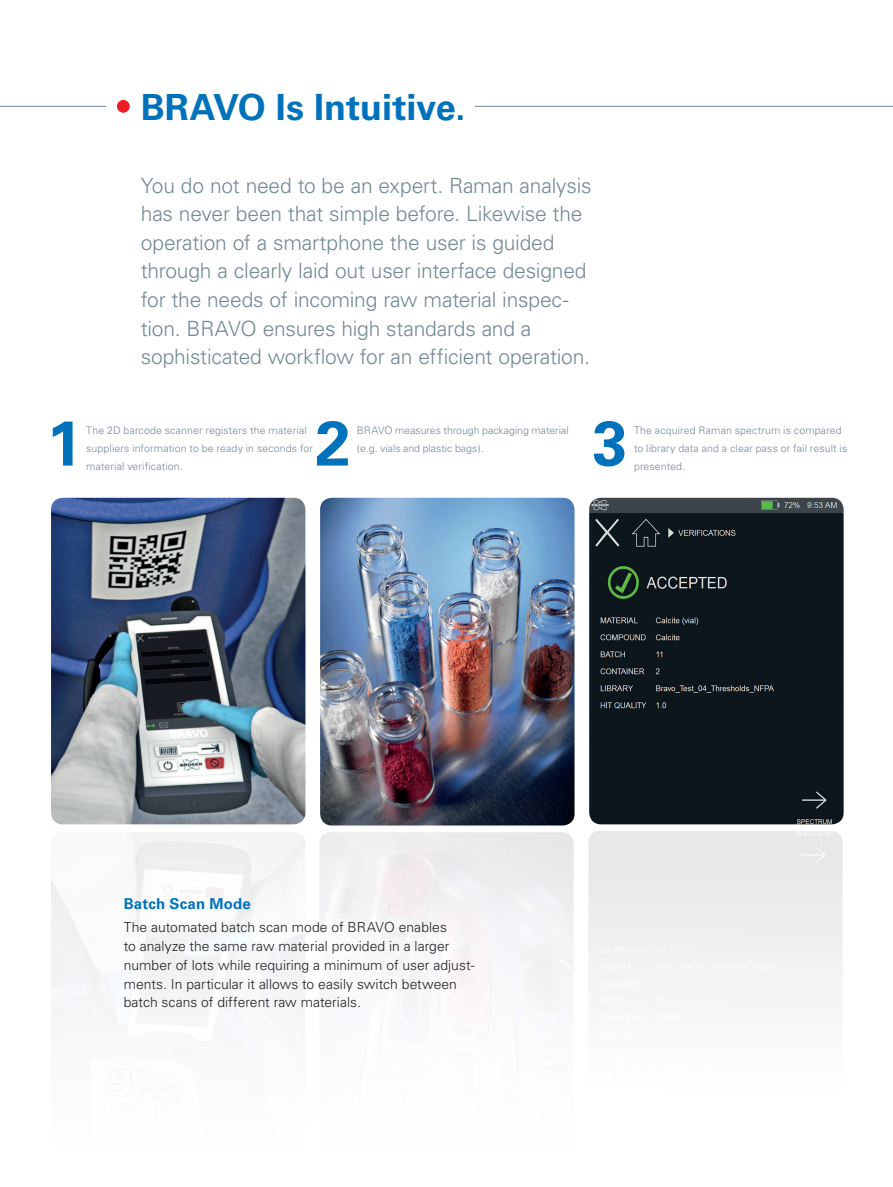
<style>
.page{position:relative;width:893px;height:1187px;background:#fff}
.page>*{position:absolute;margin:0;border:0;box-sizing:border-box;transform-origin:0 0}
.t1{font:700 63px "Univers";color:#0072bc}
.t2{font:700 36px "Univers";color:#0072bc}
.t3{font:300 21px/28.5px "Univers";letter-spacing:-.01em;color:#738a95}
.t4{font:700 15px "Univers";letter-spacing:.015em;color:#0072bc}
.t5{font:300 13.8px/18.8px "Univers";color:#231f20}
.t6{font:300 10.5px/18px "Univers";letter-spacing:.01em;color:#738a95}
</style>
<div class="page">
<img style="left:51px;top:497px;width:254px;height:327px">
<img style="left:320px;top:497px;width:254px;height:328px">
<img style="left:589px;top:497px;width:255px;height:327px">
<div style="left:117px;top:100px;width:13px;height:13px;background:#ee1d23;border-radius:50%"></div>
<hr style="left:0;top:106px;width:106px;height:1px;background:#738a95">
<hr style="left:475px;top:106px;width:418px;height:1px;background:#738a95">
<h2 class="t2" style="left:141px;top:86px;width:326px">BRAVO Is Intuitive.</h2>
<p class="t3" style="left:141px;top:171px;width:452px">You do not need to be an expert. Raman analysis has never been that simple before. Likewise the operation of a smartphone the user is guided through a clearly laid out user interface designed for the needs of incoming raw material inspec&shy;tion. BRAVO ensures high standards and a sophisticated workflow for an efficient operation.</p>
<h1 class="t1" style="left:47px;top:406px;width:37px">1</h1>
<p class="t6" style="left:86px;top:421px;width:228px">The 2D barcode scanner registers the material suppliers information to be ready in seconds for material verification.</p>
<h1 class="t1" style="left:315px;top:406px;width:37px">2</h1>
<p class="t6" style="left:357px;top:421px;width:213px">BRAVO measures through packaging material (e.g. vials and plastic bags).</p>
<h1 class="t1" style="left:592px;top:406px;width:37px">3</h1>
<p class="t6" style="left:634px;top:421px;width:215px">The acquired Raman spectrum is compared to library data and a clear pass or fail result is presented.</p>
<p class="t4" style="left:124px;top:895px;width:129px">Batch Scan Mode</p>
<p class="t5" style="left:124px;top:918px;width:352px">The automated batch scan mode of BRAVO enables<br>to analyze the same raw material provided in a larger number of lots while requiring a minimum of user adjust&shy;ments. In particular it allows to easily switch between batch scans of different raw materials.</p>
</div>
